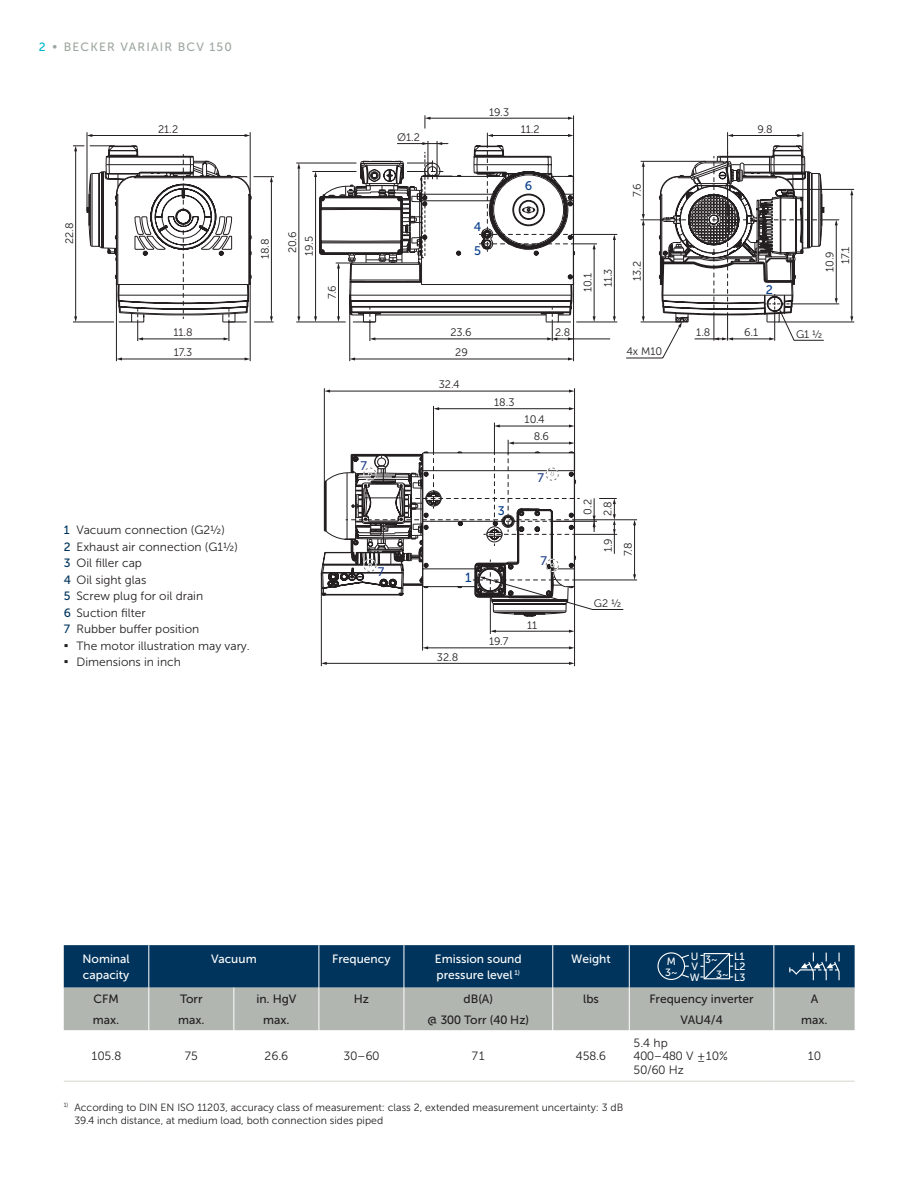
<style>
.page{position:relative;width:918px;height:1188px;background:#fff}
.page>*{position:absolute;margin:0;border:0;box-sizing:border-box;transform-origin:0 0}
.t1{font:700 13.5px/16.5px "Verdana";color:#231f20}
.t2{font:13.2px "Museo Sans 500";color:#083e89}
.t3{font:12.45px/24px "Museo Sans 500";color:#083e89}
.t4{font:12.45px "Museo Sans 500";color:#22428b}
.t5{font:12px/16.5px "Museo Sans 300";color:#231f20}
.t6{font:12px "Museo Sans 500";color:#231f20}
.t7{font:12px/16.5px "Museo Sans 500";color:#fff}
.t8{font:12px "Museo Sans 500";letter-spacing:.1em;color:#9fa8a0}
.t9{font:12px/16.5px "Museo Sans 500";color:#00345c;text-align:justify}
.t10{font:10.95px/16.6px "Museo Sans 300";color:#231f20}
.t11{font:10.5px/13.5px "Museo Sans 300";color:#231f20}
.t12{font:10.5px/10.5px "Museo Sans 500";color:#fff}
.s1{color:#00b7c7}
</style>
<div class="page">
<svg style="left:121px;top:341px;width:455px;height:255px"></svg>
<hr style="left:116px;top:282px;width:1px;height:79px;background:#231f20">
<hr style="left:250px;top:282px;width:1px;height:79px;background:#231f20">
<hr style="left:349px;top:295px;width:1px;height:66px;background:#231f20">
<hr style="left:354px;top:359px;width:215px;height:1px;background:#231f20">
<hr style="left:573px;top:282px;width:1px;height:79px;background:#231f20">
<hr style="left:326px;top:663px;width:244px;height:1px;background:#231f20">
<hr style="left:321px;top:573px;width:1px;height:93px;background:#231f20">
<hr style="left:427px;top:648px;width:143px;height:1px;background:#231f20">
<svg style="left:423px;top:646px;width:5px;height:3px"></svg>
<hr style="left:422px;top:586px;width:1px;height:65px;background:#231f20">
<hr style="left:433px;top:406px;width:1px;height:48px;background:#231f20">
<hr style="left:494px;top:423px;width:1px;height:31px;background:#231f20">
<hr style="left:499px;top:426px;width:71px;height:1px;background:#231f20">
<svg style="left:495px;top:425px;width:5px;height:3px"></svg>
<svg style="left:569px;top:425px;width:5px;height:3px"></svg>
<hr style="left:438px;top:408px;width:132px;height:1px;background:#231f20">
<svg style="left:434px;top:407px;width:5px;height:3px"></svg>
<svg style="left:569px;top:407px;width:5px;height:3px"></svg>
<hr style="left:574px;top:585px;width:1px;height:81px;background:#231f20">
<hr style="left:574px;top:388px;width:1px;height:83px;background:#231f20">
<hr style="left:495px;top:631px;width:75px;height:1px;background:#231f20">
<svg style="left:491px;top:630px;width:5px;height:3px"></svg>
<hr style="left:490px;top:596px;width:1px;height:38px;background:#231f20">
<svg style="left:424px;top:219px;width:249px;height:140px"></svg>
<svg style="left:321px;top:440px;width:317px;height:177px"></svg>
<div style="left:546px;top:559px;width:13px;height:13px;border:1px dashed #808285;border-radius:50%"></div>
<hr style="left:329px;top:391px;width:241px;height:1px;background:#231f20">
<svg style="left:325px;top:390px;width:5px;height:3px"></svg>
<svg style="left:569px;top:390px;width:5px;height:3px"></svg>
<hr style="left:324px;top:388px;width:1px;height:93px;background:#231f20">
<svg style="left:73px;top:115px;width:524px;height:226px"></svg>
<svg style="left:641px;top:145px;width:198px;height:196px"></svg>
<hr style="left:641px;top:161px;width:61px;height:1px;background:#231f20">
<hr style="left:852px;top:194px;width:1px;height:123px;background:#231f20">
<svg style="left:850px;top:316px;width:3px;height:6px"></svg>
<hr style="left:778px;top:322px;width:76px;height:1px;background:#231f20">
<hr style="left:785px;top:189px;width:69px;height:1px;background:#231f20">
<hr style="left:727px;top:132px;width:1px;height:79px;background:#231f20">
<hr style="left:803px;top:132px;width:1px;height:66px;background:#231f20">
<hr style="left:732px;top:135px;width:66px;height:1px;background:#231f20">
<svg style="left:728px;top:134px;width:5px;height:3px"></svg>
<svg style="left:797px;top:134px;width:6px;height:3px"></svg>
<div style="left:64px;top:525px;width:208px;height:141px;background:#fff"></div>
<svg style="left:64px;top:945px;width:791px;height:85px;background:#5c7888"></svg>
<hr style="left:64px;top:1081px;width:85px;height:1px;background:#d4d7d2">
<hr style="left:149px;top:1081px;width:85px;height:1px;background:#d4d7d2">
<hr style="left:234px;top:1081px;width:85px;height:1px;background:#d4d7d2">
<hr style="left:319px;top:1081px;width:85px;height:1px;background:#d4d7d2">
<hr style="left:404px;top:1081px;width:149px;height:1px;background:#d4d7d2">
<hr style="left:553px;top:1081px;width:76px;height:1px;background:#d4d7d2">
<hr style="left:629px;top:1081px;width:145px;height:1px;background:#d4d7d2">
<hr style="left:774px;top:1081px;width:81px;height:1px;background:#d4d7d2">
<p class="t8" style="left:39px;top:40px;width:195px"><span class="s1">2</span> • BECKER VARIAIR BCV 150</p>
<p class="t10" style="left:158px;top:121px;width:22px">21.2</p>
<p class="t10" style="left:61px;top:244px;width:23px;rotate:-90deg">22.8</p>
<p class="t10" style="left:257px;top:259px;width:22px;rotate:-90deg">18.8</p>
<p class="t10" style="left:284px;top:256px;width:26px;rotate:-90deg">20.6<br>19.5</p>
<p class="t10" style="left:324px;top:299px;width:15px;rotate:-90deg">7.6</p>
<p class="t10" style="left:397px;top:129px;width:24px">Ø1.2</p>
<p class="t10" style="left:489px;top:104px;width:21px">19.3</p>
<p class="t10" style="left:521px;top:121px;width:20px">11.2</p>
<p class="t3" style="left:474px;top:215px;width:9px">4<br>5</p>
<p class="t3" style="left:525px;top:174px;width:9px">6</p>
<p class="t10" style="left:578px;top:292px;width:25px;line-height:20.2px;text-align:center;rotate:-90deg">10.1<br>11.3</p>
<p class="t10" style="left:629px;top:197px;width:15px;rotate:-90deg">7.6</p>
<p class="t10" style="left:758px;top:121px;width:17px">9.8</p>
<p class="t10" style="left:837px;top:264px;width:19px;rotate:-90deg">17.1</p>
<p class="t10" style="left:629px;top:281px;width:21px;rotate:-90deg">13.2</p>
<p class="t10" style="left:821px;top:272px;width:22px;rotate:-90deg">10.9</p>
<p class="t3" style="left:766px;top:277px;width:9px">2</p>
<p class="t10" style="left:173px;top:323px;width:21px;line-height:20px">11.8<br>17.3</p>
<p class="t10" style="left:450px;top:324px;width:23px">23.6</p>
<p class="t10" style="left:555px;top:324px;width:17px">2.8</p>
<p class="t10" style="left:696px;top:324px;width:16px">1.8</p>
<p class="t10" style="left:744px;top:324px;width:16px">6.1</p>
<p class="t10" style="left:796px;top:326px;width:28px">G1 ½</p>
<p class="t10" style="left:626px;top:343px;width:37px">4x M10</p>
<p class="t10" style="left:455px;top:344px;width:14px">29</p>
<p class="t5" style="left:77px;top:522px;width:175px">Vacuum connection (G2½)<br>Exhaust air connection (G1½)<br>Oil filler cap<br>Oil sight glas<br>Screw plug for oil drain<br>Suction filter<br>Rubber buffer position<br>The motor illustration may vary.<br>Dimensions in inch</p>
<p class="t9" style="left:64px;top:522px;width:9px">1<br>2<br>3<br>4<br>5<br>6<br>7</p>
<p class="t1" style="left:64px;top:636px;width:6px">▪ ▪</p>
<p class="t4" style="left:360px;top:459px;width:8px">7</p>
<p class="t4" style="left:378px;top:565px;width:8px">7</p>
<p class="t10" style="left:439px;top:376px;width:22px">32.4</p>
<p class="t2" style="left:465px;top:570px;width:8px">1</p>
<p class="t10" style="left:437px;top:649px;width:23px">32.8</p>
<p class="t10" style="left:494px;top:394px;width:22px">18.3</p>
<p class="t10" style="left:525px;top:411px;width:22px">10.4</p>
<p class="t10" style="left:534px;top:428px;width:17px">8.6</p>
<p class="t3" style="left:498px;top:499px;width:9px">3</p>
<p class="t4" style="left:538px;top:471px;width:8px">7</p>
<p class="t4" style="left:541px;top:554px;width:8px">7</p>
<p class="t10" style="left:489px;top:633px;width:21px">19.7</p>
<p class="t10" style="left:527px;top:617px;width:12px">11</p>
<p class="t10" style="left:579px;top:515px;width:17px;rotate:-90deg">0.2</p>
<p class="t10" style="left:599px;top:516px;width:17px;rotate:-90deg">2.8</p>
<p class="t10" style="left:600px;top:552px;width:16px;rotate:-90deg">1.9</p>
<p class="t10" style="left:620px;top:556px;width:15px;rotate:-90deg">7.8</p>
<p class="t10" style="left:594px;top:595px;width:29px">G2 ½</p>
<p class="t12" style="left:716px;top:952px;width:14px;line-height:15px;text-indent:-11px">3~<br>3~</p>
<p class="t12" style="left:734px;top:951px;width:13px;text-align:justify">L1<br>L2<br>L3</p>
<p class="t7" style="left:82px;top:950px;width:49px">Nominal capacity</p>
<p class="t7" style="left:211px;top:950px;width:47px">Vacuum</p>
<p class="t7" style="left:332px;top:950px;width:60px">Frequency</p>
<p class="t7" style="left:435px;top:950px;width:88px">Emission sound pressure level <sup>1)</sup></p>
<p class="t7" style="left:571px;top:950px;width:41px">Weight</p>
<p class="t12" style="left:667px;top:956px;width:11px">M</p>
<p class="t12" style="left:691px;top:951px;width:9px">U<br>V</p>
<p class="t12" style="left:665px;top:967px;width:14px">3~</p>
<p class="t12" style="left:690px;top:972px;width:11px">W</p>
<p class="t6" style="left:93px;top:992px;width:27px">CFM</p>
<p class="t6" style="left:180px;top:992px;width:24px">Torr</p>
<p class="t6" style="left:256px;top:992px;width:41px">in. HgV</p>
<p class="t6" style="left:354px;top:992px;width:17px">Hz</p>
<p class="t6" style="left:464px;top:992px;width:31px">dB(A)</p>
<p class="t6" style="left:583px;top:992px;width:17px">lbs</p>
<p class="t6" style="left:649px;top:992px;width:106px">Frequency inverter</p>
<p class="t6" style="left:811px;top:992px;width:9px">A</p>
<p class="t6" style="left:93px;top:1013px;width:28px">max.</p>
<p class="t6" style="left:178px;top:1013px;width:28px">max.</p>
<p class="t6" style="left:263px;top:1013px;width:28px">max.</p>
<p class="t6" style="left:428px;top:1013px;width:103px">@ 300 Torr (40 Hz)</p>
<p class="t6" style="left:681px;top:1013px;width:44px">VAU4/4</p>
<p class="t6" style="left:801px;top:1013px;width:28px">max.</p>
<p class="t5" style="left:91px;top:1048px;width:32px">105.8</p>
<p class="t5" style="left:185px;top:1048px;width:14px">75</p>
<p class="t5" style="left:265px;top:1048px;width:25px">26.6</p>
<p class="t5" style="left:344px;top:1048px;width:37px">30–60</p>
<p class="t5" style="left:472px;top:1048px;width:15px">71</p>
<p class="t5" style="left:576px;top:1048px;width:32px">458.6</p>
<p class="t5" style="left:634px;top:1036px;width:96px;line-height:13.5px">5.4 hp<br>400–480 V ±10%<br>50/60 Hz</p>
<p class="t5" style="left:807px;top:1048px;width:15px">10</p>
<p class="t11" style="left:74px;top:1100px;width:550px;text-indent:-11px"><sup>1)</sup> According to DIN EN ISO 11203, accuracy class of measurement: class 2, extended measurement uncertainty: 3 dB<br>39.4 inch distance, at medium load, both connection sides piped</p>
</div>
